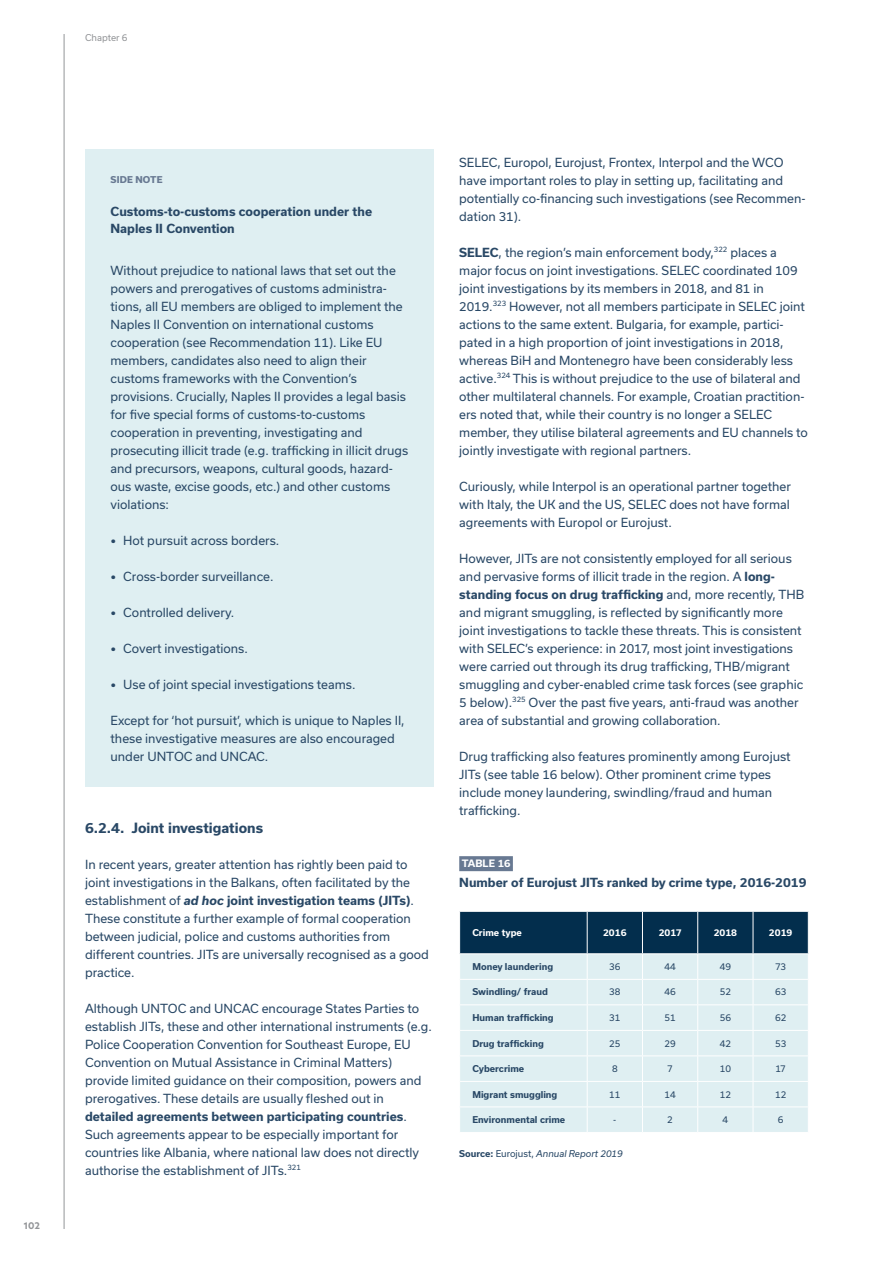
<style>
.page{position:relative;width:893px;height:1263px;background:#fff}
.page>*{position:absolute;margin:0;border:0;box-sizing:border-box;transform-origin:0 0}
.Middle-heading_level{font:700 13.5px "Usual";color:#294866}
.Body_copy{font:12px/18px "Usual";color:#294866}
.Body_copy-2{font:700 12px/16.5px "Usual";color:#294866}
.Graph-heading{font:700 12px "Usual";color:#294866}
.Table_and_map_header{font:700 9.75px "Usual";letter-spacing:.015em;color:#fff}
.t1{font:700 9px "Usual";color:#294866}
.t2{font:9px "Usual";color:#294866}
.Graph_notes{font:italic 9px "Usual";color:#294866}
.t3{font:700 9px "Usual";color:#fff}
.Body_copy-3{font:800 9px "Usual";letter-spacing:.015em;color:#687992}
.t4{font:9px "Usual";color:#939598}
.t5{font:700 9px "Hero New";color:#939598}
.s1{font-size:15px}
.s2{font-weight:700;font-style:italic}
.s3{font-weight:700}
.s4{font-weight:700;font-style:normal}
.s5{font-style:normal}
</style>
<div class="page">
<hr style="left:64px;top:34px;width:1px;height:1195px;background:#939598">
<div style="left:85px;top:149px;width:349px;height:637px;background:#dfeff2"></div>
<div style="left:459px;top:856px;width:54px;height:15px;background:#687992"></div>
<svg style="left:459px;top:911px;width:350px;height:221px;background:#b8ccd4"></svg>
<p class="t4" style="left:85px;top:32px;width:44px">Chapter 6</p>
<p class="t5" style="left:24px;top:1219px;width:18px">102</p>
<p class="Body_copy-3" style="left:111px;top:175px;width:54px">SIDE NOTE</p>
<p class="Body_copy-2" style="left:111px;top:204px;width:263px">Customs-to-customs cooperation under the<br>Naples II Convention</p>
<p class="Body_copy" style="left:111px;top:261px;width:299px">Without prejudice to national laws that set out the powers and prerogatives of customs administra&shy;tions, all EU members are obliged to implement the Naples II Convention on international customs cooperation (see Recommendation 11). Like EU members, candidates also need to align their customs frameworks with the Convention’s provisions. Crucially, Naples II provides a legal basis for five special forms of customs-to-customs cooperation in preventing, investigating and prosecuting illicit trade (e.g. trafficking in illicit drugs and precursors, weapons, cultural goods, hazard&shy;ous waste, excise goods, etc.) and other customs violations:</p>
<p class="Body_copy" style="left:111px;top:531px;width:170px"><span class="s1">•</span> Hot pursuit across borders.</p>
<p class="Body_copy" style="left:111px;top:567px;width:164px"><span class="s1">•</span> Cross-border surveillance.</p>
<p class="Body_copy" style="left:111px;top:603px;width:125px"><span class="s1">•</span> Controlled delivery.</p>
<p class="Body_copy" style="left:111px;top:639px;width:139px"><span class="s1">•</span> Covert investigations.</p>
<p class="Body_copy" style="left:111px;top:675px;width:246px"><span class="s1">•</span> Use of joint special investigations teams.</p>
<p class="Body_copy" style="left:111px;top:711px;width:296px">Except for ‘hot pursuit’, which is unique to Naples II, these investigative measures are also encouraged under UNTOC and UNCAC.</p>
<p class="Middle-heading_level" style="left:85px;top:820px;width:180px">6.2.4. Joint investigations</p>
<p class="Body_copy" style="left:85px;top:855px;width:345px">In recent years, greater attention has rightly been paid to joint investigations in the Balkans, often facilitated by the establishment of <span class="s2">ad hoc</span> <span class="s3">joint investigation teams (JITs)</span>.<br>These constitute a further example of formal cooperation between judicial, police and customs authorities from different countries. JITs are universally recognised as a good practice.</p>
<p class="Body_copy" style="left:85px;top:999px;width:348px">Although UNTOC and UNCAC encourage States Parties to establish JITs, these and other international instruments (e.g.<br>Police Cooperation Convention for Southeast Europe, EU Convention on Mutual Assistance in Criminal Matters) provide limited guidance on their composition, powers and prerogatives. These details are usually fleshed out in <span class="s3">detailed agreements between participating countries</span>.<br>Such agreements appear to be especially important for countries like Albania, where national law does not directly authorise the establishment of JITs.<sup>321</sup></p>
<p class="Body_copy" style="left:459px;top:153px;width:348px">SELEC, Europol, Eurojust, Frontex, Interpol and the WCO have important roles to play in setting up, facilitating and potentially co-financing such investigations (see Recommen&shy;dation 31).</p>
<p class="Body_copy" style="left:459px;top:243px;width:350px"><span class="s3">SELEC</span>, the region’s main enforcement body,<sup>322</sup> places a major focus on joint investigations. SELEC coordinated 109 joint investigations by its members in 2018, and 81 in 2019.<sup>323</sup> However, not all members participate in SELEC joint actions to the same extent. Bulgaria, for example, partici&shy;pated in a high proportion of joint investigations in 2018, whereas BiH and Montenegro have been considerably less active.<sup>324</sup> This is without prejudice to the use of bilateral and other multilateral channels. For example, Croatian practition&shy;ers noted that, while their country is no longer a SELEC member, they utilise bilateral agreements and EU channels to jointly investigate with regional partners.</p>
<p class="Body_copy" style="left:459px;top:477px;width:333px;text-align:justify">Curiously, while Interpol is an operational partner together with Italy, the UK and the US, SELEC does not have formal agreements with Europol or Eurojust.</p>
<p class="Body_copy" style="left:459px;top:549px;width:346px">However, JITs are not consistently employed for all serious and pervasive forms of illicit trade in the region. A <span class="s3">long&shy;standing focus on drug trafficking</span> and, more recently, THB and migrant smuggling, is reflected by significantly more joint investigations to tackle these threats. This is consistent with SELEC’s experience: in 2017, most joint investigations were carried out through its drug trafficking, THB/migrant smuggling and cyber-enabled crime task forces (see graphic 5 below).<sup>325</sup> Over the past five years, anti-fraud was another area of substantial and growing collaboration.</p>
<p class="Body_copy" style="left:459px;top:747px;width:333px">Drug trafficking also features prominently among Eurojust JITs (see table 16 below). Other prominent crime types include money laundering, swindling/fraud and human trafficking.</p>
<p class="Table_and_map_header" style="left:462px;top:858px;width:50px">TABLE 16</p>
<p class="Graph-heading" style="left:459px;top:875px;width:349px">Number of Eurojust JITs ranked by crime type, 2016-2019</p>
<p class="t3" style="left:472px;top:927px;width:51px">Crime type</p>
<p class="t3" style="left:603px;top:927px;width:25px">2016</p>
<p class="t3" style="left:659px;top:927px;width:24px">2017</p>
<p class="t3" style="left:714px;top:927px;width:25px">2018</p>
<p class="t3" style="left:769px;top:927px;width:25px">2019</p>
<p class="t1" style="left:472px;top:961px;width:82px">Money laundering</p>
<p class="t2" style="left:609px;top:961px;width:13px">36</p>
<p class="t2" style="left:664px;top:961px;width:13px">44</p>
<p class="t2" style="left:720px;top:961px;width:13px">49</p>
<p class="t2" style="left:775px;top:961px;width:13px">73</p>
<p class="t1" style="left:472px;top:987px;width:77px">Swindling/ fraud</p>
<p class="t2" style="left:609px;top:987px;width:13px">38</p>
<p class="t2" style="left:664px;top:987px;width:13px">46</p>
<p class="t2" style="left:720px;top:987px;width:13px">52</p>
<p class="t2" style="left:775px;top:987px;width:13px">63</p>
<p class="t1" style="left:472px;top:1012px;width:83px">Human trafficking</p>
<p class="t2" style="left:609px;top:1012px;width:13px">31</p>
<p class="t2" style="left:664px;top:1012px;width:13px">51</p>
<p class="t2" style="left:720px;top:1012px;width:13px">56</p>
<p class="t2" style="left:775px;top:1012px;width:13px">62</p>
<p class="t1" style="left:472px;top:1038px;width:73px">Drug trafficking</p>
<p class="t2" style="left:609px;top:1038px;width:13px">25</p>
<p class="t2" style="left:664px;top:1038px;width:13px">29</p>
<p class="t2" style="left:720px;top:1038px;width:13px">42</p>
<p class="t2" style="left:775px;top:1038px;width:13px">53</p>
<p class="t1" style="left:472px;top:1063px;width:53px">Cybercrime</p>
<p class="t2" style="left:612px;top:1063px;width:7px">8</p>
<p class="t2" style="left:667px;top:1063px;width:7px">7</p>
<p class="t2" style="left:720px;top:1063px;width:13px">10</p>
<p class="t2" style="left:775px;top:1063px;width:12px">17</p>
<p class="t1" style="left:472px;top:1089px;width:87px">Migrant smuggling</p>
<p class="t2" style="left:609px;top:1089px;width:13px">11</p>
<p class="t2" style="left:664px;top:1089px;width:13px">14</p>
<p class="t2" style="left:720px;top:1089px;width:13px">12</p>
<p class="t2" style="left:775px;top:1089px;width:13px">12</p>
<p class="t1" style="left:472px;top:1114px;width:94px">Environmental crime</p>
<p class="t2" style="left:613px;top:1114px;width:5px">-</p>
<p class="t2" style="left:667px;top:1114px;width:7px">2</p>
<p class="t2" style="left:723px;top:1114px;width:7px">4</p>
<p class="t2" style="left:778px;top:1114px;width:7px">6</p>
<p class="Graph_notes" style="left:459px;top:1148px;width:165px"><span class="s4">Source:</span> <span class="s5">Eurojust,</span> Annual Report 2019</p>
</div>
